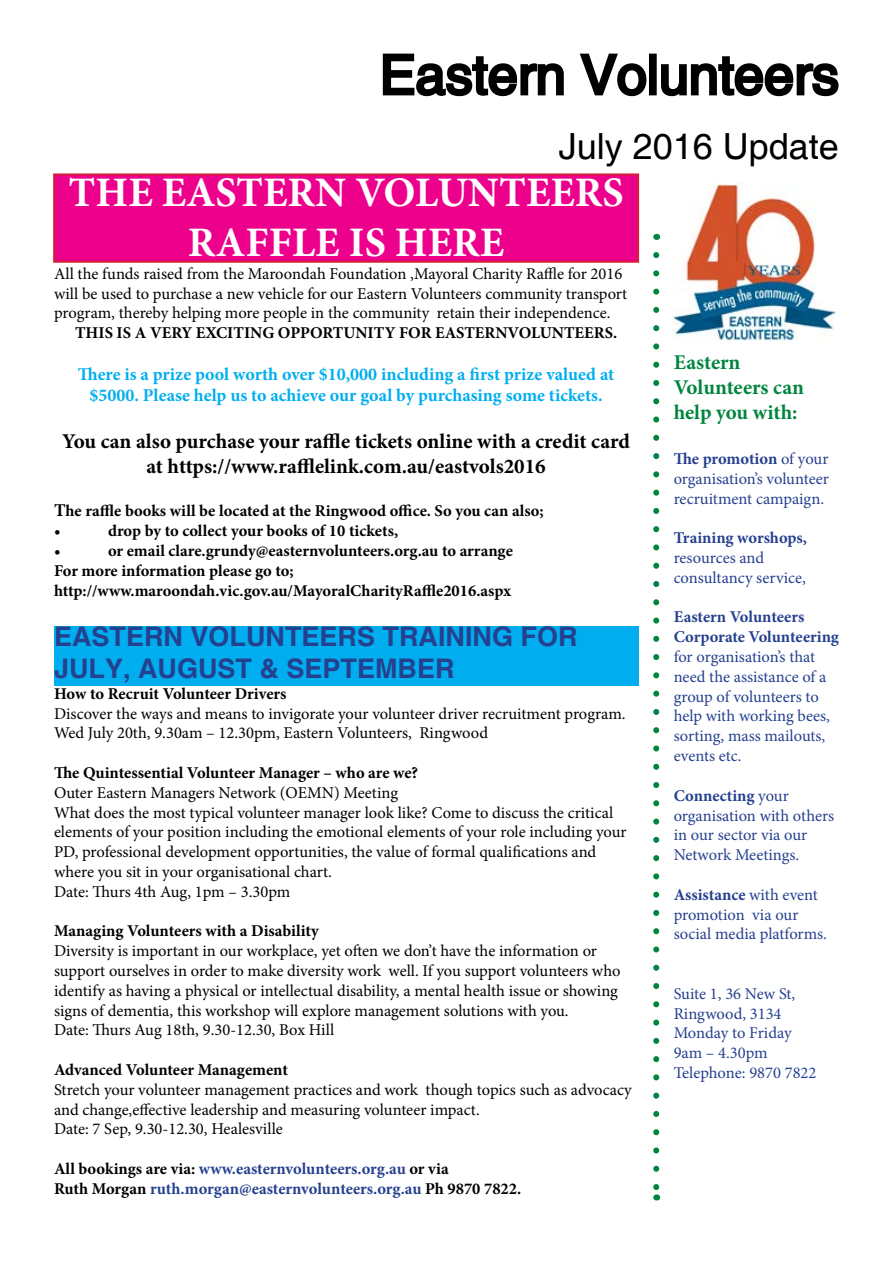
<style>
.page{position:relative;width:893px;height:1263px;background:#fff}
.page>*{position:absolute;margin:0;border:0;box-sizing:border-box;transform-origin:0 0}
.t1{font:54px "Helvetica";color:#000}
.t2{font:700 42px/50.4px "Minion Pro";color:#fff;text-align:center}
.t3{font:36px "Helvetica";color:#000}
.t4{font:700 27px/32.4px "Helvetica";color:#25408f}
.t5{font:700 21px/25.2px "Minion Pro";color:#000;text-align:center}
.t6{font:700 21px/25.2px "Minion Pro";letter-spacing:-.005em;color:#00853f}
.t7{font:700 18px/21.6px "Minion Pro";color:#00aeef;text-align:center}
.t8{font:16.5px/19.8px "Minion Pro";letter-spacing:-.005em;color:#000}
.t9{font:700 16.5px/19.8px "Minion Pro";color:#000}
.t10{font:16.5px/19.8px "Minion Pro";letter-spacing:-.005em;color:#25408f}
.t11{font:700 16.5px/19.8px "Minion Pro";letter-spacing:-.005em;color:#25408f}
.s1{font-size:18px}
.s2{color:#000}
.s3{font-weight:700}
</style>
<div class="page">
<svg style="left:382px;top:53px;width:182px;height:44px"></svg>
<svg style="left:579px;top:53px;width:260px;height:44px"></svg>
<svg style="left:653px;top:255px;width:6px;height:933px"></svg>
<div style="left:54px;top:626px;width:584px;height:67px;background:#00aeef"></div>
<div style="left:54px;top:687px;width:584px;height:522px;background:#fff"></div>
<img style="left:672px;top:183px;width:163px;height:157px">
<div style="left:53px;top:173px;width:586px;height:90px;background:#ec008c"></div>
<div style="left:55px;top:175px;width:583px;height:86px;border:1px solid #d2232a"></div>
<h1 class="t1" style="left:380px;top:44px;width:461px">Eastern Volunteers</h1>
<h3 class="t3" style="left:559px;top:125px;width:282px">July 2016 Update</h3>
<h2 class="t2" style="left:69px;top:166px;width:557px">THE EASTERN VOLUNTEERS<br>RAFFLE IS HERE</h2>
<p class="t8" style="left:54px;top:264px;width:575px">All the funds raised from the Maroondah Foundation ,Mayoral Charity Raffle for 2016 will be used to purchase a new vehicle for our Eastern Volunteers community transport program, thereby helping more people in the community retain their independence.</p>
<p class="t9" style="left:75px;top:323px;width:544px">THIS IS A VERY EXCITING OPPORTUNITY FOR EASTERNVOLUNTEERS.</p>
<p class="t7" style="left:78px;top:363px;width:538px">There is a prize pool worth over $10,000 including a first prize valued at $5000. Please help us to achieve our goal by purchasing some tickets.</p>
<p class="t5" style="left:62px;top:428px;width:569px">You can also purchase your raffle tickets online with a credit card at https://www.rafflelink.com.au/eastvols2016</p>
<p class="t9" style="left:54px;top:501px;width:491px"><span class="s1">T</span>he raffle books will be located at the Ringwood office. So you can also; •</p>
<p class="t9" style="left:108px;top:521px;width:292px">drop by to collect your books of 10 tickets,</p>
<p class="t9" style="left:54px;top:541px;width:460px;text-indent:54px">or email clare.grundy@easternvolunteers.org.au to arrange<br>For more information please go to; http://www.maroondah.vic.gov.au/MayoralCharityRaffle2016.aspx</p>
<p class="t9" style="left:54px;top:541px;width:8px">•</p>
<h3 class="t4" style="left:54px;top:622px;width:525px">EASTERN VOLUNTEERS TRAINING FOR<br>JULY, AUGUST &amp; SEPTEMBER</h3>
<p class="t9" style="left:54px;top:683px;width:234px">How to Recruit Volunteer Drivers</p>
<p class="t8" style="left:54px;top:703px;width:573px">Discover the ways and means to invigorate your volunteer driver recruitment program.<br>Wed July 20th, 9.30am – 12.30pm, Eastern Volunteers, Ringwood</p>
<p class="t9" style="left:54px;top:763px;width:366px">The Quintessential Volunteer Manager – who are we?</p>
<p class="t8" style="left:54px;top:783px;width:574px">Outer Eastern Managers Network (OEMN) Meeting<br>What does the most typical volunteer manager look like? Come to discuss the critical elements of your position including the emotional elements of your role including your PD, professional development opportunities, the value of formal qualifications and where you sit in your organisational chart.<br>Date: Thurs 4th Aug, 1pm – 3.30pm</p>
<p class="t9" style="left:54px;top:921px;width:266px">Managing Volunteers with a Disability</p>
<p class="t8" style="left:54px;top:941px;width:568px">Diversity is important in our workplace, yet often we don’t have the information or support ourselves in order to make diversity work well. If you support volunteers who identify as having a physical or intellectual disability, a mental health issue or showing signs of dementia, this workshop will explore management solutions with you.<br>Date: Thurs Aug 18th, 9.30-12.30, Box Hill</p>
<p class="t9" style="left:54px;top:1060px;width:236px">Advanced Volunteer Management</p>
<p class="t8" style="left:54px;top:1080px;width:579px">Stretch your volunteer management practices and work though topics such as advocacy and change,effective leadership and measuring volunteer impact.<br>Date: 7 Sep, 9.30-12.30, Healesville</p>
<p class="t11" style="left:54px;top:1159px;width:469px"><span class="s2">All bookings are via:</span> www.easternvolunteers.org.au <span class="s2">or via<br>Ruth Morgan</span> ruth.morgan@easternvolunteers.org.au <span class="s2">Ph 9870 7822.</span></p>
<p class="t6" style="left:674px;top:349px;width:132px">Eastern<br>Volunteers can help you with:</p>
<p class="t10" style="left:674px;top:449px;width:157px;text-align:justify"><span class="s3">The promotion</span> of your organisation’s volunteer recruitment campaign.</p>
<p class="t11" style="left:674px;top:528px;width:135px">Training worshops,</p>
<p class="t10" style="left:674px;top:548px;width:134px">resources and consultancy service,</p>
<p class="t11" style="left:674px;top:607px;width:167px">Eastern Volunteers<br>Corporate Volunteering</p>
<p class="t10" style="left:674px;top:647px;width:158px">for organisation’s that need the assistance of a group of volunteers to help with working bees, sorting, mass mailouts, events etc.</p>
<p class="t10" style="left:674px;top:786px;width:162px"><span class="s3">Connecting</span> your organisation with others in our sector via our<br>Network Meetings.</p>
<p class="t10" style="left:674px;top:885px;width:155px"><span class="s3">Assistance</span> with event promotion via our social media platforms.</p>
<p class="t10" style="left:674px;top:984px;width:144px">Suite 1, 36 New St,<br>Ringwood, 3134<br>Monday to Friday<br>9am – 4.30pm<br>Telephone: 9870 7822</p>
</div>
